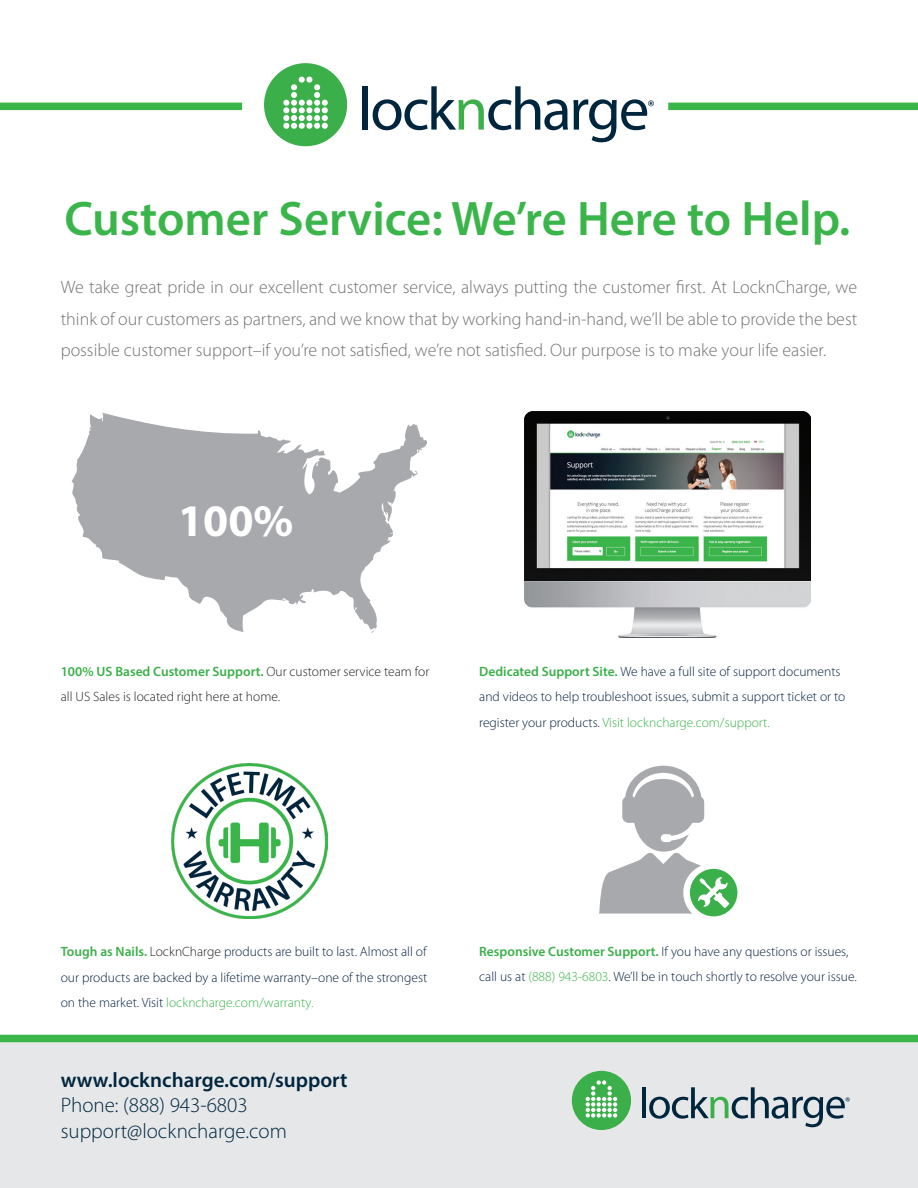
<style>
.page{position:relative;width:918px;height:1188px;background:#fff}
.page>*{position:absolute;margin:0;border:0;box-sizing:border-box;transform-origin:0 0}
.t1{font:600 48.75px "Myriad Pro";color:#3ab54a}
.t2{font:700 45.3px "Myriad Pro";color:#fff}
.t3{font:300 21px/25.2px "Myriad Pro";color:#00263e}
.Sub_Header{font:300 18px/31.5px "Myriad Pro";color:#717275;text-align:justify}
.Body_Copy{font:300 13.5px/25.5px "Myriad Pro";color:#06223f}
.Body_Copy-2{font:300 13.5px/25.5px "Myriad Pro";color:#231f20}
.s1{font-weight:600;color:#3baf49}
.s2{color:#3baf49}
.s3{color:#3ab54a}
.s4{color:#231f20}
.s5{font-weight:600}
</style>
<div class="page">
<div style="left:0;top:1037px;width:918px;height:151px;background:#e6e7e9"></div>
<hr style="left:642px;top:1087px;width:4px;height:31px;background:#00263e">
<div style="left:572px;top:1071px;width:59px;height:59px;background:#3baf49;border-radius:50%"></div>
<svg style="left:586px;top:1080px;width:31px;height:38px"></svg>
<svg style="left:649px;top:1087px;width:201px;height:40px"></svg>
<img style="left:172px;top:763px;width:156px;height:156px">
<img style="left:524px;top:411px;width:287px;height:227px">
<div style="left:0;top:1035px;width:918px;height:7px;background:#3ab54a"></div>
<div style="left:0;top:103px;width:242px;height:7px;background:#3ab54a"></div>
<div style="left:668px;top:103px;width:250px;height:7px;background:#3ab54a"></div>
<svg style="left:72px;top:413px;width:355px;height:220px;fill:#a8a9ad"></svg>
<svg style="left:599px;top:766px;width:138px;height:150px"></svg>
<div style="left:362px;top:86px;width:6px;height:44px;background:#00263e"></div>
<div style="left:264px;top:63px;width:83px;height:83px;background:#3baf49;border-radius:50%"></div>
<svg style="left:283px;top:77px;width:45px;height:52px"></svg>
<svg style="left:373px;top:86px;width:281px;height:56px"></svg>
<p class="t1" style="left:64px;top:188px;width:787px">Customer Service: We’re Here to Help.</p>
<p class="Sub_Header" style="left:61px;top:272px;width:798px">We take great pride in our excellent customer service, always putting the customer first. At LocknCharge, we think of our customers as partners, and we know that by working hand-in-hand, we’ll be able to provide the best possible customer support–if you’re not satisfied, we’re not satisfied. Our purpose is to make your life easier.</p>
<p class="t2" style="left:178px;top:495px;width:117px">100%</p>
<p class="Body_Copy-2" style="left:61px;top:658px;width:370px"><span class="s1">100% US Based Customer Support.</span> Our customer service team for all US Sales is located right here at home.</p>
<p class="Body_Copy" style="left:479px;top:658px;width:368px"><span class="s1">Dedicated Support Site.</span> We have a full site of support documents and videos to help troubleshoot issues, submit a support ticket or to register your products. <span class="s2">Visit l</span><span class="s3">ockncharge.com/support.</span></p>
<p class="Body_Copy" style="left:61px;top:939px;width:368px;text-align:justify"><span class="s1">Tough as Nails.</span> <span class="s4">LocknCharge</span> products are built to last. Almost all of our products are backed by a lifetime warranty–one of the strongest on the market. Visit <span class="s3">lockncharge.com/warranty.</span></p>
<p class="Body_Copy" style="left:479px;top:939px;width:379px"><span class="s1">Responsive Customer Support.</span> If you have any questions or issues, call us at <span class="s3">(888) 943-6803</span>. We’ll be in touch shortly to resolve your issue.</p>
<p class="t3" style="left:61px;top:1067px;width:288px"><span class="s5">www.lockncharge.com/support<br></span>Phone: (888) 943-6803 support@lockncharge.com</p>
</div>
